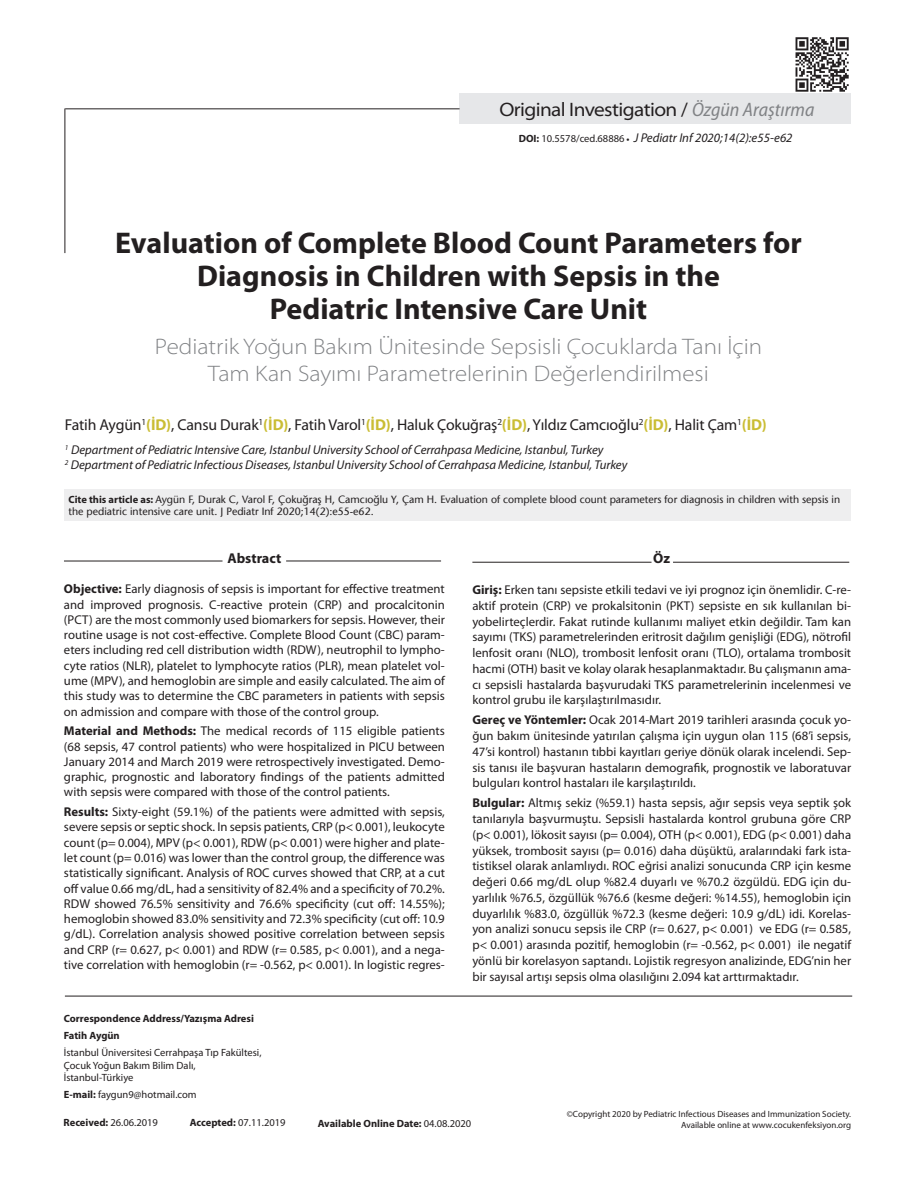
<style>
.page{position:relative;width:915px;height:1191px;background:#fff}
.page>*{position:absolute;margin:0;border:0;box-sizing:border-box;transform-origin:0 0}
.t1{font:700 30px/33px "Myriad Pro";color:#231f20;text-align:center}
.t2{font:300 semi-expanded 22.5px/27px "Myriad Pro";color:#808285;text-align:center}
.t3{font:semi-expanded 19.5px "Myriad Pro";letter-spacing:-.03em;color:#231f20}
.t4{font:15.75px "Myriad Pro";letter-spacing:-.01em;color:#231f20}
.t5{font:700 14.25px "Myriad Pro";color:#231f20}
.t6{font:12.75px/15.8px "Myriad Pro";color:#231f20;text-align:justify}
.t7{font:italic 12.75px/15.3px "Myriad Pro";letter-spacing:-.005em;color:#231f20}
.t8{font:500 10.5px/12.6px "Stone Sans Std";color:#231f20}
.t9{font:10.5px/12.6px "Myriad Pro";color:#231f20}
.t10{font:700 10.5px/16.8px "Myriad Pro";color:#231f20}
.t11{font:9px/10.8px "Myriad Pro";color:#231f20;text-align:right}
.s1{font-stretch:normal}
.s2{font-style:italic;font-stretch:semi-condensed;color:#808285}
.s3{font-weight:700;font-style:normal;font-size:10.5px}
.s4{font-style:normal;font-size:10.5px}
.s5{font-weight:700;font-style:normal;font-size:9px}
.s6{font-weight:700;color:#cabd34}
.s7{font-family:"Myriad Pro";font-weight:700}
.s8{font-weight:700}
.s9{font-weight:400}
</style>
<div class="page">
<img style="left:795px;top:38px;width:53px;height:53px">
<div style="left:459px;top:94px;width:391px;height:30px;background:#e6e7e9"></div>
<hr style="left:64px;top:108px;width:1px;height:145px;background:#231f20">
<hr style="left:65px;top:108px;width:394px;height:1px;background:#231f20">
<hr style="left:65px;top:995px;width:786px;height:1px;background:#231f20">
<div style="left:64px;top:489px;width:786px;height:32px;background:#eeeeef"></div>
<hr style="left:472px;top:562px;width:179px;height:1px;background:#231f20">
<hr style="left:672px;top:562px;width:177px;height:1px;background:#231f20">
<hr style="left:64px;top:560px;width:158px;height:1px;background:#231f20">
<hr style="left:286px;top:560px;width:155px;height:1px;background:#231f20">
<h3 class="t3" style="left:499px;top:99px;width:316px">Original Investigation <span class="s1">/</span> <span class="s2">Özgün Araştırma</span></h3>
<p class="t7" style="left:518px;top:131px;width:275px"><span class="s3">DOI:</span> <span class="s4">10.5578/ced.68886</span> <span class="s5">•</span> J Pediatr Inf 2020;14(2):e55-e62</p>
<h1 class="t1" style="left:115px;top:226px;width:688px">Evaluation of Complete Blood Count Parameters for<br>Diagnosis in Children with Sepsis in the<br>Pediatric Intensive Care Unit</h1>
<h2 class="t2" style="left:155px;top:333px;width:608px">Pediatrik Yoğun Bakım Ünitesinde Sepsisli Çocuklarda Tanı İçin<br>Tam Kan Sayımı Parametrelerinin Değerlendirilmesi</h2>
<p class="t4" style="left:65px;top:416px;width:703px">Fatih Aygün<sup>1</sup><span class="s6">(İD)</span>, Cansu Durak<sup>1</sup><span class="s6">(İD)</span>, Fatih Varol<sup>1</sup><span class="s6">(İD)</span>, Haluk Çokuğraş<sup>2</sup><span class="s6">(İD)</span>, Yıldız Camcıoğlu<sup>2</sup><span class="s6">(İD)</span>, Halit Çam<sup>1</sup><span class="s6">(İD)</span></p>
<p class="t7" style="left:65px;top:442px;width:563px"><sup>1</sup> Department of Pediatric Intensive Care, Istanbul University School of Cerrahpasa Medicine, Istanbul, Turkey<br><sup>2</sup> Department of Pediatric Infectious Diseases, Istanbul University School of Cerrahpasa Medicine, Istanbul, Turkey</p>
<p class="t8" style="left:68px;top:493px;width:773px"><span class="s7">Cite this article as:</span> Aygün F, Durak C, Varol F, Çokuğraş H, Camcıoğlu Y, Çam H. Evaluation of complete blood count parameters for diagnosis in children with sepsis in the pediatric intensive care unit. J Pediatr Inf 2020;14(2):e55-e62.</p>
<p class="t5" style="left:227px;top:550px;width:55px">Abstract</p>
<p class="t6" style="left:64px;top:581px;width:382px;line-height:15.3px"><span class="s8">Objective:</span> Early diagnosis of sepsis is important for effective treatment and improved prognosis. C-reactive protein (CRP) and procalcitonin (PCT) are the most commonly used biomarkers for sepsis. However, their routine usage is not cost-effective. Complete Blood Count (CBC) param&shy;eters including red cell distribution width (RDW), neutrophil to lympho&shy;cyte ratios (NLR), platelet to lymphocyte ratios (PLR), mean platelet vol&shy;ume (MPV), and hemoglobin are simple and easily calculated. The aim of this study was to determine the CBC parameters in patients with sepsis on admission and compare with those of the control group.</p>
<p class="t6" style="left:64px;top:723px;width:382px;line-height:15.3px"><span class="s8">Material and Methods:</span> The medical records of 115 eligible patients (68 sepsis, 47 control patients) who were hospitalized in PICU between January 2014 and March 2019 were retrospectively investigated. Demo&shy;graphic, prognostic and laboratory findings of the patients admitted with sepsis were compared with those of the control patients.</p>
<p class="t6" style="left:64px;top:804px;width:382px;line-height:15.3px"><span class="s8">Results:</span> Sixty-eight (59.1%) of the patients were admitted with sepsis, severe sepsis or septic shock. In sepsis patients, CRP (p&lt; 0.001), leukocyte count (p= 0.004), MPV (p&lt; 0.001), RDW (p&lt; 0.001) were higher and plate&shy;let count (p= 0.016) was lower than the control group, the difference was statistically significant. Analysis of ROC curves showed that CRP, at a cut off value 0.66 mg/dL, had a sensitivity of 82.4% and a specificity of 70.2%.<br>RDW showed 76.5% sensitivity and 76.6% specificity (cut off: 14.55%); hemoglobin showed 83.0% sensitivity and 72.3% specificity (cut off: 10.9 g/dL). Correlation analysis showed positive correlation between sepsis and CRP (r= 0.627, p&lt; 0.001) and RDW (r= 0.585, p&lt; 0.001), and a nega&shy;tive correlation with hemoglobin (r= -0.562, p&lt; 0.001). In logistic regres-</p>
<p class="t10" style="left:64px;top:1010px;width:191px">Correspondence Address/Yazışma Adresi<br>Fatih Aygün</p>
<p class="t9" style="left:64px;top:1046px;width:199px">İstanbul Üniversitesi Cerrahpaşa Tıp Fakültesi,<br>Çocuk Yoğun Bakım Bilim Dalı,<br>İstanbul-Türkiye</p>
<p class="t9" style="left:64px;top:1088px;width:134px"><span class="s8">E-mail:</span> faygun9@hotmail.com</p>
<p class="t5" style="left:653px;top:550px;width:18px">Öz</p>
<p class="t6" style="left:472px;top:582px;width:380px"><span class="s8">Giriş:</span> Erken tanı sepsiste etkili tedavi ve iyi prognoz için önemlidir. C-re&shy;aktif protein (CRP) ve prokalsitonin (PKT) sepsiste en sık kullanılan bi&shy;yobelirteçlerdir. Fakat rutinde kullanımı maliyet etkin değildir. Tam kan sayımı (TKS) parametrelerinden eritrosit dağılım genişliği (EDG), nötrofil lenfosit oranı (NLO), trombosit lenfosit oranı (TLO), ortalama trombosit hacmi (OTH) basit ve kolay olarak hesaplanmaktadır. Bu çalışmanın ama&shy;cı sepsisli hastalarda başvurudaki TKS parametrelerinin incelenmesi ve kontrol grubu ile karşılaştırılmasıdır.</p>
<p class="t6" style="left:472px;top:712px;width:380px"><span class="s8">Gereç ve Yöntemler:</span> Ocak 2014-Mart 2019 tarihleri arasında çocuk yo&shy;ğun bakım ünitesinde yatırılan çalışma için uygun olan 115 (68’i sepsis, 47’si kontrol) hastanın tıbbi kayıtları geriye dönük olarak incelendi. Sep&shy;sis tanısı ile başvuran hastaların demografik, prognostik ve laboratuvar bulguları kontrol hastaları ile karşılaştırıldı.</p>
<p class="t6" style="left:472px;top:795px;width:380px"><span class="s8">Bulgular:</span> Altmış sekiz (%59.1) hasta sepsis, ağır sepsis veya septik şok tanılarıyla başvurmuştu. Sepsisli hastalarda kontrol grubuna göre CRP (p&lt; 0.001), lökosit sayısı (p= 0.004), OTH (p&lt; 0.001), EDG (p&lt; 0.001) daha yüksek, trombosit sayısı (p= 0.016) daha düşüktü, aralarındaki fark ista&shy;tistiksel olarak anlamlıydı. ROC eğrisi analizi sonucunda CRP için kesme değeri 0.66 mg/dL olup %82.4 duyarlı ve %70.2 özgüldü. EDG için du&shy;yarlılık %76.5, özgüllük %76.6 (kesme değeri: %14.55), hemoglobin için duyarlılık %83.0, özgüllük %72.3 (kesme değeri: 10.9 g/dL) idi. Korelas&shy;yon analizi sonucu sepsis ile CRP (r= 0.627, p&lt; 0.001) ve EDG (r= 0.585, p&lt; 0.001) arasında pozitif, hemoglobin (r= -0.562, p&lt; 0.001) ile negatif yönlü bir korelasyon saptandı. Lojistik regresyon analizinde, EDG’nin her bir sayısal artışı sepsis olma olasılığını 2.094 kat arttırmaktadır.</p>
<p class="t9" style="left:64px;top:1116px;width:96px"><span class="s8">Received:</span> 26.06.2019</p>
<p class="t9" style="left:190px;top:1116px;width:97px"><span class="s8">Accepted:</span> 07.11.2019</p>
<p class="t11" style="left:566px;top:1109px;width:286px">©Copyright 2020 by Pediatric Infectious Diseases and Immunization Society.<br>Available online at www.cocukenfeksiyon.org</p>
<p class="t10" style="left:317px;top:1115px;width:155px">Available Online Date: <span class="s9">04.08.2020</span></p>
</div>
